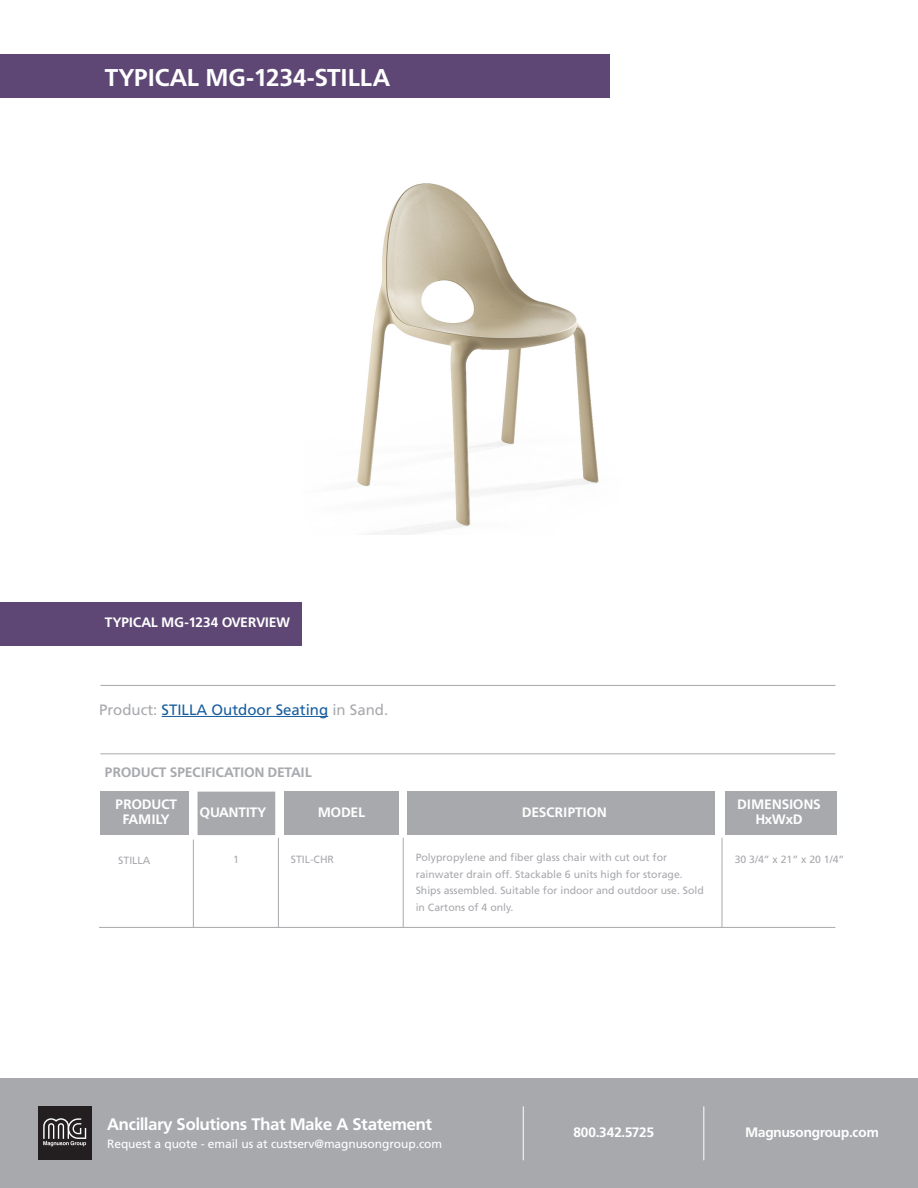
<style>
.page{position:relative;width:918px;height:1188px;background:#fff}
.page>*{position:absolute;margin:0;border:0;box-sizing:border-box;transform-origin:0 0}
.t1{font:700 24px "Frutiger BQ";color:#fff}
.t2{font:700 16.5px "Frutiger BQ";color:#fff}
.t3{font:15px "Frutiger";color:#175d9e}
.t4{font:700 13.5px "Frutiger BQ";color:#fff}
.t5{font:700 13.5px/15px "Frutiger BQ";letter-spacing:.02em;color:#fff;text-align:center}
.t6{font:700 13.5px "Frutiger BQ";letter-spacing:.02em;color:#a8a9ad}
.t7{font:12px "Frutiger";letter-spacing:-.005em;color:#fff}
.t8{font:10.5px/16.5px "Frutiger";color:#a8a9ad}
.s1{color:#a8a9ad}
</style>
<div class="page">
<div style="left:0;top:54px;width:609px;height:43px;background:#5e4775"></div>
<div style="left:0;top:1079px;width:918px;height:109px;background:#a8a9ad"></div>
<div style="left:38px;top:1106px;width:54px;height:54px;background:#231f20"></div>
<svg style="left:43px;top:1118px;width:43px;height:28px"></svg>
<hr style="left:523px;top:1106px;width:1px;height:54px;background:#fff">
<hr style="left:703px;top:1106px;width:1px;height:54px;background:#fff">
<div style="left:0;top:602px;width:301px;height:43px;background:#5e4775"></div>
<div style="left:100px;top:792px;width:89px;height:43px;background:#a8a9ad"></div>
<div style="left:285px;top:792px;width:114px;height:43px;background:#a8a9ad"></div>
<div style="left:407px;top:792px;width:308px;height:43px;background:#a8a9ad"></div>
<div style="left:725px;top:792px;width:112px;height:43px;background:#a8a9ad"></div>
<div style="left:198px;top:792px;width:77px;height:43px;background:#a8a9ad"></div>
<hr style="left:162px;top:716px;width:166px;height:1px;background:#175d9e">
<hr style="left:100px;top:753px;width:735px;height:1px;background:#a8a9ad">
<hr style="left:100px;top:685px;width:735px;height:1px;background:#a8a9ad">
<hr style="left:193px;top:840px;width:1px;height:87px;background:#a8a9ad">
<hr style="left:278px;top:838px;width:1px;height:89px;background:#a8a9ad">
<hr style="left:722px;top:838px;width:1px;height:89px;background:#a8a9ad">
<hr style="left:99px;top:927px;width:736px;height:1px;background:#a8a9ad">
<hr style="left:403px;top:838px;width:1px;height:89px;background:#a8a9ad">
<img style="left:357px;top:183px;width:242px;height:352px">
<p class="t1" style="left:105px;top:63px;width:287px">TYPICAL MG-1234-STILLA</p>
<p class="t4" style="left:105px;top:614px;width:187px">TYPICAL MG-1234 OVERVIEW</p>
<p class="t3" style="left:99px;top:701px;width:291px"><span class="s1">Product:</span> STILLA Outdoor Seating <span class="s1">in Sand.</span></p>
<p class="t6" style="left:105px;top:764px;width:209px">PRODUCT SPECIFICATION DETAIL</p>
<p class="t5" style="left:116px;top:797px;width:63px">PRODUCT<br>FAMILY</p>
<p class="t4" style="left:200px;top:804px;width:68px">QUANTITY</p>
<p class="t4" style="left:318px;top:804px;width:49px">MODEL</p>
<p class="t5" style="left:522px;top:805px;width:86px">DESCRIPTION</p>
<p class="t8" style="left:118px;top:852px;width:34px">STILLA</p>
<p class="t8" style="left:233px;top:851px;width:7px">1</p>
<p class="t8" style="left:291px;top:851px;width:45px">STIL-CHR</p>
<p class="t8" style="left:416px;top:849px;width:290px">Polypropylene and fiber glass chair with cut out for rainwater drain off. Stackable 6 units high for storage.<br>Ships assembled. Suitable for indoor and outdoor use. Sold in Cartons of 4 only.</p>
<p class="t5" style="left:738px;top:797px;width:85px">DIMENSIONS</p>
<p class="t4" style="left:756px;top:811px;width:48px">HxWxD</p>
<p class="t8" style="left:735px;top:851px;width:111px">30 3/4” x 21” x 20 1/4”</p>
<p class="t2" style="left:107px;top:1114px;width:326px">Ancillary Solutions That Make A Statement</p>
<p class="t4" style="left:573px;top:1125px;width:82px">800.342.5725</p>
<p class="t4" style="left:745px;top:1125px;width:135px">Magnusongroup.com</p>
<p class="t7" style="left:107px;top:1137px;width:337px">Request a quote - email us at custserv@magnusongroup.com</p>
</div>
